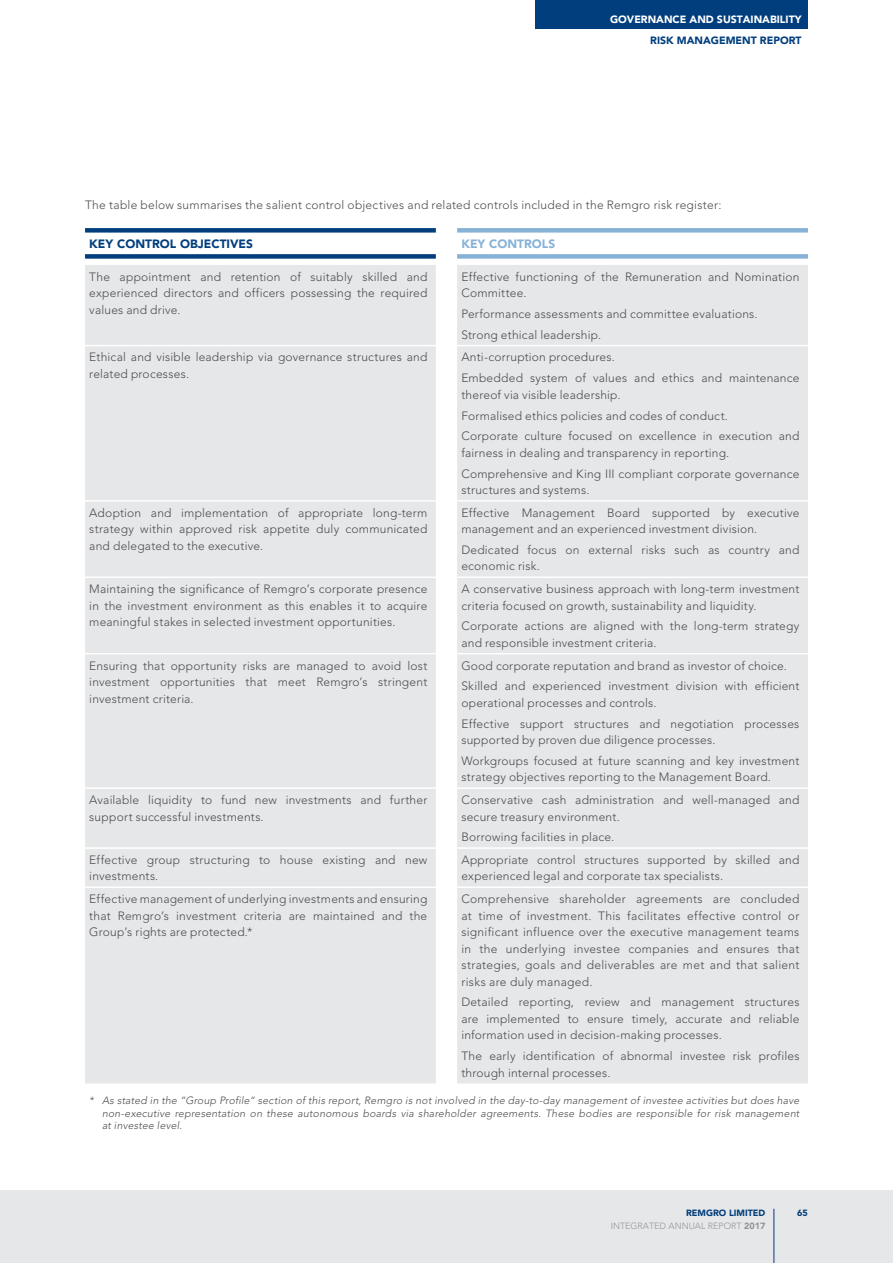
<style>
.page{position:relative;width:893px;height:1263px;background:#fff}
.page>*{position:absolute;margin:0;border:0;box-sizing:border-box;transform-origin:0 0}
.Body_copy_12_Leading{font:300 12px/16.5px "Avenir LT Std";letter-spacing:.015em;color:#4d4d4f}
._2017_Table_Header_N{font:900 12px "Avenir LT Std";color:#003e7e}
._2017_Table_Header_N-2{font:900 12px "Avenir LT Std";color:#87b2d8}
.t1{font:italic 300 10.5px/12.6px "Avenir LT Std";letter-spacing:.025em;color:#4d4d4f;text-align:justify}
.Sub_Section_Header_E{font:900 10.5px "Avenir LT Std";color:#fff}
.Sub_Section_Header_E-2{font:900 10.5px "Avenir LT Std";color:#003e7e}
.t2{font:300 9px "Avenir LT Std";color:#939598}
.t3{font:900 9px "Avenir LT Std";color:#003e7e}
.s1{font-weight:900}
</style>
<div class="page">
<div style="left:0;top:1191px;width:893px;height:72px;background:#e6e7e8"></div>
<hr style="left:773px;top:1209px;width:1px;height:54px;background:#003e7e">
<div style="left:536px;top:0;width:272px;height:30px;background:#003e7e"></div>
<div style="left:85px;top:265px;width:723px;height:818px;background:#e6e7e8"></div>
<div style="left:85px;top:228px;width:351px;height:5px;background:#003e7e"></div>
<div style="left:85px;top:254px;width:351px;height:5px;background:#003e7e"></div>
<div style="left:457px;top:228px;width:351px;height:5px;background:#87b2d8"></div>
<div style="left:457px;top:254px;width:351px;height:5px;background:#87b2d8"></div>
<hr style="left:85px;top:345px;width:351px;height:1px;background:#fff">
<svg style="left:436px;top:345px;width:21px;height:1px"></svg>
<hr style="left:457px;top:345px;width:351px;height:1px;background:#fff">
<hr style="left:85px;top:500px;width:351px;height:2px;background:#fff">
<hr style="left:436px;top:500px;width:21px;height:2px;background:#fff">
<hr style="left:457px;top:500px;width:351px;height:2px;background:#fff">
<hr style="left:85px;top:576px;width:351px;height:2px;background:#fff">
<hr style="left:436px;top:576px;width:21px;height:2px;background:#fff">
<hr style="left:457px;top:576px;width:351px;height:2px;background:#fff">
<hr style="left:85px;top:653px;width:351px;height:1px;background:#fff">
<svg style="left:436px;top:653px;width:21px;height:1px"></svg>
<hr style="left:457px;top:653px;width:351px;height:1px;background:#fff">
<hr style="left:85px;top:787px;width:351px;height:2px;background:#fff">
<hr style="left:436px;top:787px;width:21px;height:2px;background:#fff">
<hr style="left:457px;top:787px;width:351px;height:2px;background:#fff">
<hr style="left:85px;top:847px;width:351px;height:2px;background:#fff">
<hr style="left:436px;top:847px;width:21px;height:2px;background:#fff">
<hr style="left:457px;top:847px;width:351px;height:2px;background:#fff">
<hr style="left:85px;top:886px;width:351px;height:2px;background:#fff">
<hr style="left:436px;top:886px;width:21px;height:2px;background:#fff">
<hr style="left:457px;top:886px;width:351px;height:2px;background:#fff">
<p class="Sub_Section_Header_E" style="left:610px;top:13px;width:193px">GOVERNANCE AND SUSTAINABILITY</p>
<p class="Sub_Section_Header_E-2" style="left:650px;top:34px;width:153px">RISK MANAGEMENT REPORT</p>
<p class="Body_copy_12_Leading" style="left:85px;top:197px;width:638px">The table below summarises the salient control objectives and related controls included in the Remgro risk register:</p>
<p class="_2017_Table_Header_N" style="left:89px;top:236px;width:165px">KEY CONTROL OBJECTIVES</p>
<p class="_2017_Table_Header_N-2" style="left:461px;top:236px;width:95px">KEY CONTROLS</p>
<p class="Body_copy_12_Leading" style="left:89px;top:268px;width:340px;text-align:justify">The appointment and retention of suitably skilled and experienced directors and officers possessing the required values and drive.</p>
<p class="Body_copy_12_Leading" style="left:461px;top:268px;width:340px">Effective functioning of the Remuneration and Nomination<br>Committee.</p>
<p class="Body_copy_12_Leading" style="left:461px;top:306px;width:298px">Performance assessments and committee evaluations.</p>
<p class="Body_copy_12_Leading" style="left:461px;top:326px;width:141px">Strong ethical leadership.</p>
<p class="Body_copy_12_Leading" style="left:89px;top:349px;width:340px">Ethical and visible leadership via governance structures and related processes.</p>
<p class="Body_copy_12_Leading" style="left:461px;top:349px;width:155px">Anti-corruption procedures.</p>
<p class="Body_copy_12_Leading" style="left:461px;top:370px;width:340px">Embedded system of values and ethics and maintenance thereof via visible leadership.</p>
<p class="Body_copy_12_Leading" style="left:461px;top:407px;width:268px">Formalised ethics policies and codes of conduct.</p>
<p class="Body_copy_12_Leading" style="left:461px;top:428px;width:340px">Corporate culture focused on excellence in execution and fairness in dealing and transparency in reporting.</p>
<p class="Body_copy_12_Leading" style="left:461px;top:465px;width:340px">Comprehensive and King III compliant corporate governance structures and systems.</p>
<p class="Body_copy_12_Leading" style="left:89px;top:504px;width:340px;text-align:justify">Adoption and implementation of appropriate long-term strategy within approved risk appetite duly communicated and delegated to the executive.</p>
<p class="Body_copy_12_Leading" style="left:461px;top:504px;width:340px">Effective Management Board supported by executive management and an experienced investment division.</p>
<p class="Body_copy_12_Leading" style="left:461px;top:542px;width:340px">Dedicated focus on external risks such as country and economic risk.</p>
<p class="Body_copy_12_Leading" style="left:89px;top:581px;width:340px;text-align:justify">Maintaining the significance of Remgro’s corporate presence in the investment environment as this enables it to acquire meaningful stakes in selected investment opportunities.</p>
<p class="Body_copy_12_Leading" style="left:461px;top:581px;width:340px">A conservative business approach with long-term investment criteria focused on growth, sustainability and liquidity.</p>
<p class="Body_copy_12_Leading" style="left:461px;top:618px;width:339px">Corporate actions are aligned with the long-term strategy and responsible investment criteria.</p>
<p class="Body_copy_12_Leading" style="left:89px;top:657px;width:340px;text-align:justify">Ensuring that opportunity risks are managed to avoid lost investment opportunities that meet Remgro’s stringent investment criteria.</p>
<p class="Body_copy_12_Leading" style="left:461px;top:657px;width:327px">Good corporate reputation and brand as investor of choice.</p>
<p class="Body_copy_12_Leading" style="left:461px;top:678px;width:340px">Skilled and experienced investment division with efficient operational processes and controls.</p>
<p class="Body_copy_12_Leading" style="left:461px;top:715px;width:340px">Effective support structures and negotiation processes supported by proven due diligence processes.</p>
<p class="Body_copy_12_Leading" style="left:461px;top:752px;width:340px">Workgroups focused at future scanning and key investment strategy objectives reporting to the Management Board.</p>
<p class="Body_copy_12_Leading" style="left:89px;top:792px;width:340px">Available liquidity to fund new investments and further support successful investments.</p>
<p class="Body_copy_12_Leading" style="left:461px;top:792px;width:340px">Conservative cash administration and well-managed and secure treasury environment.</p>
<p class="Body_copy_12_Leading" style="left:461px;top:829px;width:154px">Borrowing facilities in place.</p>
<p class="Body_copy_12_Leading" style="left:89px;top:852px;width:340px">Effective group structuring to house existing and new investments.</p>
<p class="Body_copy_12_Leading" style="left:461px;top:852px;width:340px">Appropriate control structures supported by skilled and experienced legal and corporate tax specialists.</p>
<p class="Body_copy_12_Leading" style="left:89px;top:891px;width:340px;text-align:justify">Effective management of underlying investments and ensuring that Remgro’s investment criteria are maintained and the Group’s rights are protected.*</p>
<p class="Body_copy_12_Leading" style="left:461px;top:891px;width:340px;text-align:justify">Comprehensive shareholder agreements are concluded at time of investment. This facilitates effective control or significant influence over the executive management teams in the underlying investee companies and ensures that strategies, goals and deliverables are met and that salient risks are duly managed.</p>
<p class="Body_copy_12_Leading" style="left:461px;top:994px;width:340px;text-align:justify">Detailed reporting, review and management structures are implemented to ensure timely, accurate and reliable information used in decision-making processes.</p>
<p class="Body_copy_12_Leading" style="left:461px;top:1048px;width:340px">The early identification of abnormal investee risk profiles through internal processes.</p>
<p class="t1" style="left:102px;top:1094px;width:699px;text-indent:-13px">* As stated in the “Group Profile“ section of this report, Remgro is not involved in the day-to-day management of investee activities but does have non-executive representation on these autonomous boards via shareholder agreements. These bodies are responsible for risk management at investee level.</p>
<p class="t3" style="left:686px;top:1207px;width:81px">REMGRO LIMITED</p>
<p class="t3" style="left:797px;top:1207px;width:12px">65</p>
<p class="t2" style="left:611px;top:1221px;width:156px">INTEGRATED ANNUAL REPORT <span class="s1">2017</span></p>
</div>
